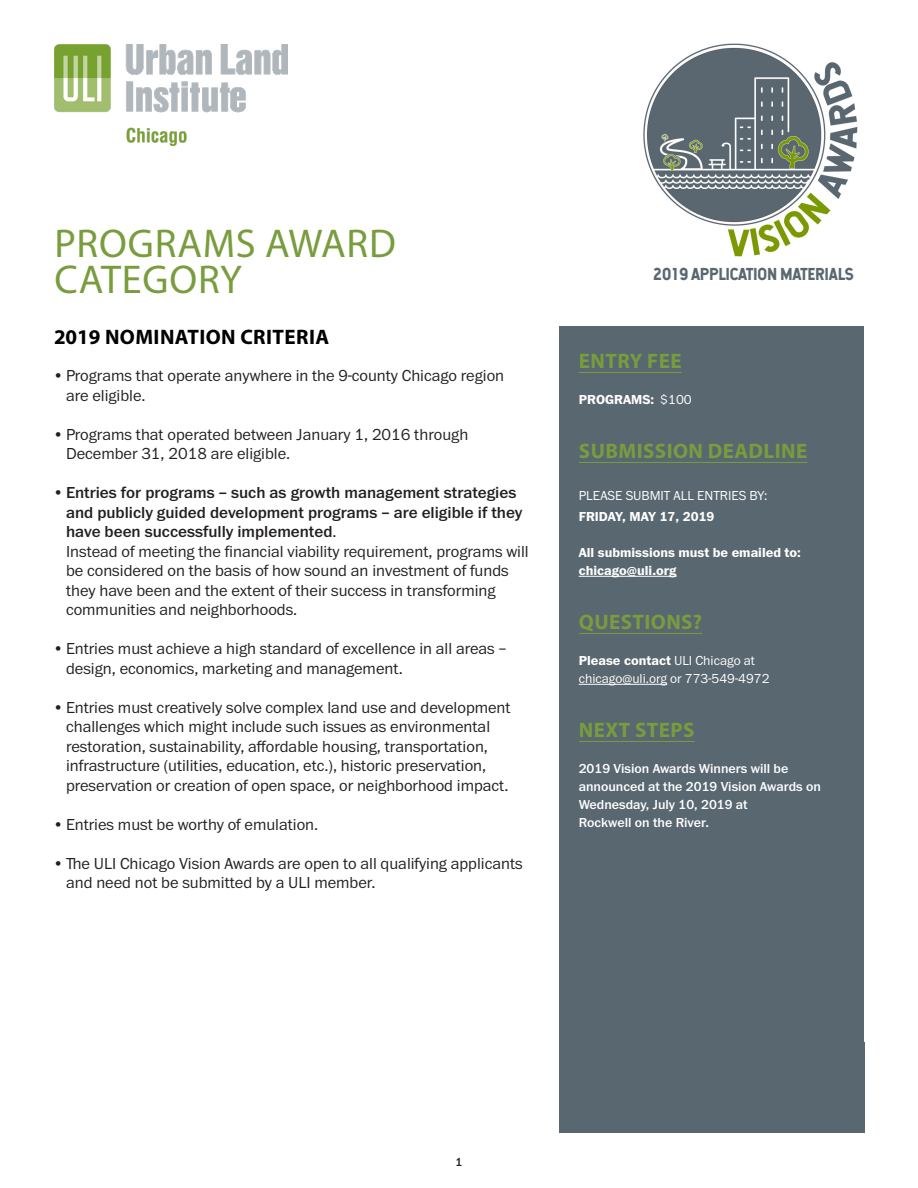
<style>
.page{position:relative;width:918px;height:1188px;background:#fff}
.page>*{position:absolute;margin:0;border:0;box-sizing:border-box;transform-origin:0 0}
.t1{font:40.35px/36.3px "Myriad Pro";letter-spacing:.02em;color:#799c3d}
.t2{font:700 21px "Myriad Pro";letter-spacing:.02em;color:#799c3d}
.t3{font:700 21px "Myriad Pro";letter-spacing:.02em;color:#000}
.t4{font:300 16.5px/19.5px "Franklin ITC Pro";color:#231f20}
.t5{font:16.5px "Hansief";color:#596770}
.t6{font:500 13.5px/18px "Franklin ITC Pro";color:#fff}
.t7{font:300 13.5px/21px "Franklin ITC Pro";color:#fff}
.t8{font:700 13.5px "Franklin ITC Pro";color:#fff}
.t9{font:500 12px "Franklin ITC Pro";color:#231f20}
.s1{font-weight:500}
.s2{font-weight:300}
.s3{font-weight:700}
</style>
<div class="page">
<img style="left:643px;top:43px;width:215px;height:214px">
<img style="left:54px;top:45px;width:233px;height:101px">
<div style="left:559px;top:326px;width:306px;height:806px;background:#596770"></div>
<div style="left:864px;top:225px;width:54px;height:817px;background:#fff"></div>
<hr style="left:579px;top:372px;width:103px;height:1px;background:#799c3d">
<hr style="left:579px;top:462px;width:229px;height:1px;background:#799c3d">
<hr style="left:579px;top:576px;width:98px;height:1px;background:#fff">
<hr style="left:579px;top:633px;width:123px;height:1px;background:#799c3d">
<hr style="left:579px;top:684px;width:88px;height:1px;background:#fff">
<hr style="left:579px;top:741px;width:116px;height:1px;background:#799c3d">
<p class="t1" style="left:54px;top:224px;width:343px">PROGRAMS AWARD<br>CATEGORY</p>
<p class="t3" style="left:54px;top:323px;width:277px">2019 NOMINATION CRITERIA</p>
<p class="t4" style="left:66px;top:366px;width:440px;text-indent:-12px">• Programs that operate anywhere in the 9-county Chicago region are eligible.</p>
<p class="t4" style="left:66px;top:425px;width:404px;text-indent:-12px">• Programs that operated between January 1, 2016 through<br>December 31, 2018 are eligible.</p>
<p class="t4" style="left:66px;top:483px;width:464px;text-indent:-12px">• <span class="s1">Entries for programs – such as growth management strategies and publicly guided development programs – are eligible if they have been successfully implemented</span>.<br>Instead of meeting the financial viability requirement, programs will be considered on the basis of how sound an investment of funds they have been and the extent of their success in transforming communities and neighborhoods.</p>
<p class="t4" style="left:66px;top:639px;width:442px;text-indent:-12px">• Entries must achieve a high standard of excellence in all areas – design, economics, marketing and management.</p>
<p class="t4" style="left:66px;top:698px;width:446px;text-indent:-12px">• Entries must creatively solve complex land use and development challenges which might include such issues as environmental restoration, sustainability, affordable housing, transportation, infrastructure (utilities, education, etc.), historic preservation, preservation or creation of open space, or neighborhood impact.</p>
<p class="t4" style="left:54px;top:815px;width:266px">• Entries must be worthy of emulation.</p>
<p class="t4" style="left:66px;top:854px;width:458px;text-indent:-12px">• The ULI Chicago Vision Awards are open to all qualifying applicants and need not be submitted by a ULI member.</p>
<p class="t5" style="left:653px;top:263px;width:202px">2019 APPLICATION MATERIALS</p>
<p class="t2" style="left:579px;top:347px;width:104px">ENTRY FEE</p>
<p class="t8" style="left:579px;top:392px;width:114px">PROGRAMS: <span class="s2">$100</span></p>
<p class="t2" style="left:579px;top:437px;width:230px">SUBMISSION DEADLINE</p>
<p class="t7" style="left:579px;top:485px;width:190px">PLEASE SUBMIT ALL ENTRIES BY:<br><span class="s3">FRIDAY, MAY 17, 2019</span></p>
<p class="t8" style="left:579px;top:545px;width:224px">All submissions must be emailed to:</p>
<p class="t8" style="left:579px;top:563px;width:99px">chicago@uli.org</p>
<p class="t2" style="left:579px;top:608px;width:125px">QUESTIONS?</p>
<p class="t7" style="left:579px;top:652px;width:192px;line-height:18px"><span class="s3">Please contact</span> ULI Chicago at chicago@uli.org or 773-549-4972</p>
<p class="t2" style="left:579px;top:716px;width:117px">NEXT STEPS</p>
<p class="t6" style="left:579px;top:760px;width:244px">2019 Vision Awards Winners will be announced at the 2019 Vision Awards on<br>Wednesday, July 10, 2019 at<br>Rockwell on the River.</p>
<p class="t9" style="left:455px;top:1155px;width:9px">1</p>
</div>
